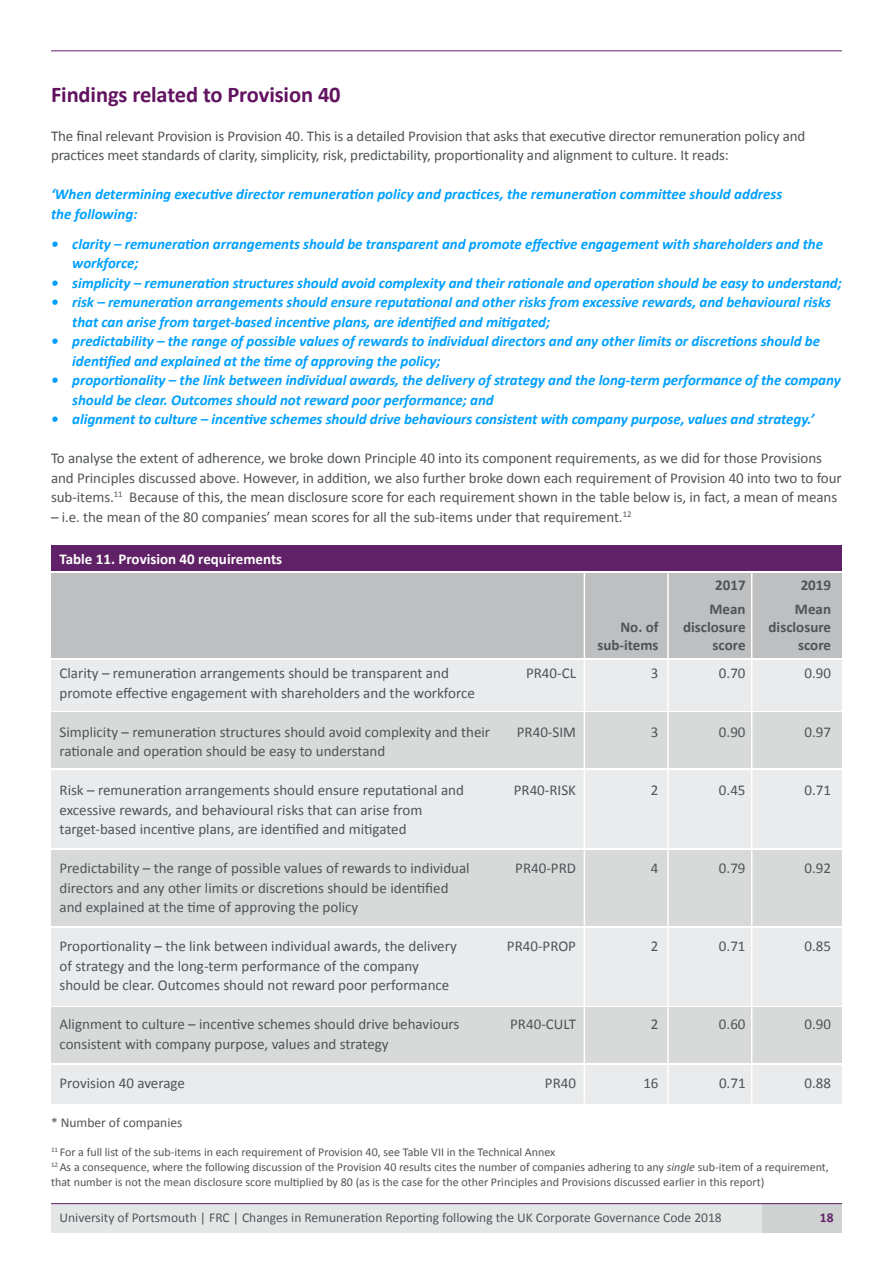
<style>
.page{position:relative;width:893px;height:1263px;background:#fff}
.page>*{position:absolute;margin:0;border:0;box-sizing:border-box;transform-origin:0 0}
.t1{font:700 22.5px "Calibri";letter-spacing:-.005em;color:#621360}
.t2{font:15px/19.5px "Calibri";letter-spacing:-.005em;color:#505457}
.t3{font:italic 700 15px/19.5px "Calibri";letter-spacing:-.005em;color:#00a0ff}
.t4{font:700 15px "Calibri";color:#505457}
.t5{font:700 15px "Calibri";color:#fff}
.t6{font:13.5px "Calibri";color:#52555b}
.t7{font:13.5px "Calibri";color:#505457}
.t8{font:700 13.5px "Calibri";color:#602167}
.t9{font:12px/15px "Calibri";color:#505457}
.s1{font-style:italic}
</style>
<div class="page">
<div style="left:51px;top:1203px;width:791px;height:30px;background:#e5e7e7"></div>
<div style="left:762px;top:1203px;width:80px;height:30px;background:#d0d2d2"></div>
<hr style="left:51px;top:51px;width:791px;height:1px;background:#602167">
<hr style="left:51px;top:1203px;width:791px;height:1px;background:#602167">
<div style="left:51px;top:545px;width:791px;height:26px;background:#602167"></div>
<div style="left:51px;top:573px;width:791px;height:25px;background:#bebfc0"></div>
<div style="left:51px;top:598px;width:791px;height:60px;background:#bebfc0"></div>
<div style="left:51px;top:660px;width:791px;height:50px;background:#eaebec"></div>
<div style="left:51px;top:712px;width:791px;height:56px;background:#d8dada"></div>
<div style="left:51px;top:1008px;width:791px;height:55px;background:#d8dada"></div>
<div style="left:51px;top:1065px;width:791px;height:38px;background:#eaebec"></div>
<div style="left:51px;top:770px;width:791px;height:78px;background:#eaebec"></div>
<div style="left:51px;top:927px;width:791px;height:78px;background:#eaebec"></div>
<div style="left:51px;top:850px;width:791px;height:75px;background:#d8dada"></div>
<hr style="left:667px;top:573px;width:2px;height:530px;background:#fff">
<hr style="left:751px;top:573px;width:1px;height:530px;background:#fff">
<hr style="left:584px;top:573px;width:1px;height:530px;background:#fff">
<h1 class="t1" style="left:51px;top:80px;width:291px">Findings related to Provision 40</h1>
<p class="t2" style="left:51px;top:126px;width:756px">The final relevant Provision is Provision 40. This is a detailed Provision that asks that executive director remuneration policy and practices meet standards of clarity, simplicity, risk, predictability, proportionality and alignment to culture. It reads:</p>
<p class="t3" style="left:51px;top:184px;width:733px">‘When determining executive director remuneration policy and practices, the remuneration committee should address the following:</p>
<p class="t3" style="left:72px;top:233px;width:752px;text-indent:-21px">• clarity – remuneration arrangements should be transparent and promote effective engagement with shareholders and the workforce;</p>
<p class="t3" style="left:51px;top:272px;width:792px">• simplicity – remuneration structures should avoid complexity and their rationale and operation should be easy to understand;</p>
<p class="t3" style="left:72px;top:292px;width:760px;text-indent:-21px">• risk – remuneration arrangements should ensure reputational and other risks from excessive rewards, and behavioural risks that can arise from target-based incentive plans, are identified and mitigated;</p>
<p class="t3" style="left:72px;top:331px;width:749px;text-indent:-21px">• predictability – the range of possible values of rewards to individual directors and any other limits or discretions should be identified and explained at the time of approving the policy;</p>
<p class="t3" style="left:72px;top:370px;width:770px;text-indent:-21px">• proportionality – the link between individual awards, the delivery of strategy and the long-term performance of the company should be clear. Outcomes should not reward poor performance; and</p>
<p class="t3" style="left:51px;top:409px;width:765px">• alignment to culture – incentive schemes should drive behaviours consistent with company purpose, values and strategy.’</p>
<p class="t2" style="left:51px;top:449px;width:792px">To analyse the extent of adherence, we broke down Principle 40 into its component requirements, as we did for those Provisions and Principles discussed above. However, in addition, we also further broke down each requirement of Provision 40 into two to four sub-items.<sup>11</sup> Because of this, the mean disclosure score for each requirement shown in the table below is, in fact, a mean of means</p>
<p class="t2" style="left:51px;top:507px;width:582px">– i.e. the mean of the 80 companies’ mean scores for all the sub-items under that requirement.<sup>12</sup></p>
<p class="t5" style="left:60px;top:549px;width:224px">Table 11. Provision 40 requirements</p>
<p class="t4" style="left:715px;top:575px;width:32px">2017</p>
<p class="t4" style="left:801px;top:575px;width:32px">2019</p>
<p class="t4" style="left:709px;top:599px;width:38px">Mean</p>
<p class="t4" style="left:795px;top:599px;width:38px">Mean</p>
<p class="t4" style="left:620px;top:617px;width:40px">No. of</p>
<p class="t4" style="left:683px;top:617px;width:64px">disclosure</p>
<p class="t4" style="left:769px;top:617px;width:64px">disclosure</p>
<p class="t4" style="left:597px;top:635px;width:63px">sub-items</p>
<p class="t4" style="left:713px;top:635px;width:34px">score</p>
<p class="t4" style="left:798px;top:635px;width:34px">score</p>
<p class="t2" style="left:60px;top:663px;width:391px">Clarity – remuneration arrangements should be transparent and</p>
<p class="t2" style="left:526px;top:663px;width:51px">PR40-CL</p>
<p class="t2" style="left:651px;top:663px;width:9px">3</p>
<p class="t2" style="left:719px;top:663px;width:28px">0.70</p>
<p class="t2" style="left:804px;top:663px;width:28px">0.90</p>
<p class="t2" style="left:60px;top:683px;width:417px">promote effective engagement with shareholders and the workforce</p>
<p class="t2" style="left:60px;top:722px;width:432px">Simplicity – remuneration structures should avoid complexity and their</p>
<p class="t2" style="left:517px;top:722px;width:61px">PR40-SIM</p>
<p class="t2" style="left:651px;top:722px;width:9px">3</p>
<p class="t2" style="left:719px;top:722px;width:28px">0.90</p>
<p class="t2" style="left:804px;top:722px;width:28px">0.97</p>
<p class="t2" style="left:60px;top:741px;width:327px">rationale and operation should be easy to understand</p>
<p class="t2" style="left:60px;top:780px;width:406px">Risk – remuneration arrangements should ensure reputational and</p>
<p class="t2" style="left:514px;top:780px;width:64px">PR40-RISK</p>
<p class="t2" style="left:651px;top:780px;width:9px">2</p>
<p class="t2" style="left:719px;top:780px;width:28px">0.45</p>
<p class="t2" style="left:804px;top:780px;width:28px">0.71</p>
<p class="t2" style="left:60px;top:800px;width:364px">excessive rewards, and behavioural risks that can arise from target-based incentive plans, are identified and mitigated</p>
<p class="t2" style="left:60px;top:858px;width:412px">Predictability – the range of possible values of rewards to individual</p>
<p class="t2" style="left:515px;top:858px;width:62px">PR40-PRD</p>
<p class="t2" style="left:651px;top:858px;width:9px">4</p>
<p class="t2" style="left:719px;top:858px;width:28px">0.79</p>
<p class="t2" style="left:804px;top:858px;width:28px">0.92</p>
<p class="t2" style="left:60px;top:878px;width:391px">directors and any other limits or discretions should be identified and explained at the time of approving the policy</p>
<p class="t2" style="left:60px;top:936px;width:399px">Proportionality – the link between individual awards, the delivery</p>
<p class="t2" style="left:507px;top:936px;width:71px">PR40-PROP</p>
<p class="t2" style="left:651px;top:936px;width:9px">2</p>
<p class="t2" style="left:719px;top:936px;width:28px">0.71</p>
<p class="t2" style="left:804px;top:936px;width:28px">0.85</p>
<p class="t2" style="left:60px;top:956px;width:391px">of strategy and the long-term performance of the company should be clear. Outcomes should not reward poor performance</p>
<p class="t2" style="left:60px;top:1014px;width:401px">Alignment to culture – incentive schemes should drive behaviours</p>
<p class="t2" style="left:510px;top:1014px;width:67px">PR40-CULT</p>
<p class="t2" style="left:651px;top:1014px;width:9px">2</p>
<p class="t2" style="left:719px;top:1014px;width:28px">0.60</p>
<p class="t2" style="left:804px;top:1014px;width:28px">0.90</p>
<p class="t2" style="left:60px;top:1034px;width:331px">consistent with company purpose, values and strategy</p>
<p class="t2" style="left:60px;top:1073px;width:127px">Provision 40 average</p>
<p class="t2" style="left:545px;top:1073px;width:33px">PR40</p>
<p class="t2" style="left:643px;top:1073px;width:17px">16</p>
<p class="t2" style="left:719px;top:1073px;width:28px">0.71</p>
<p class="t2" style="left:804px;top:1073px;width:28px">0.88</p>
<p class="t7" style="left:51px;top:1113px;width:133px">* Number of companies</p>
<p class="t9" style="left:51px;top:1145px;width:779px"><sup>11</sup> For a full list of the sub-items in each requirement of Provision 40, see Table VII in the Technical Annex<br><sup>12</sup> As a consequence, where the following discussion of the Provision 40 results cites the number of companies adhering to any <span class="s1">single</span> sub-item of a requirement, that number is not the mean disclosure score multiplied by 80 (as is the case for the other Principles and Provisions discussed earlier in this report)</p>
<p class="t6" style="left:60px;top:1208px;width:664px">University of Portsmouth | FRC | Changes in Remuneration Reporting following the UK Corporate Governance Code 2018</p>
<p class="t8" style="left:820px;top:1208px;width:15px">18</p>
</div>
